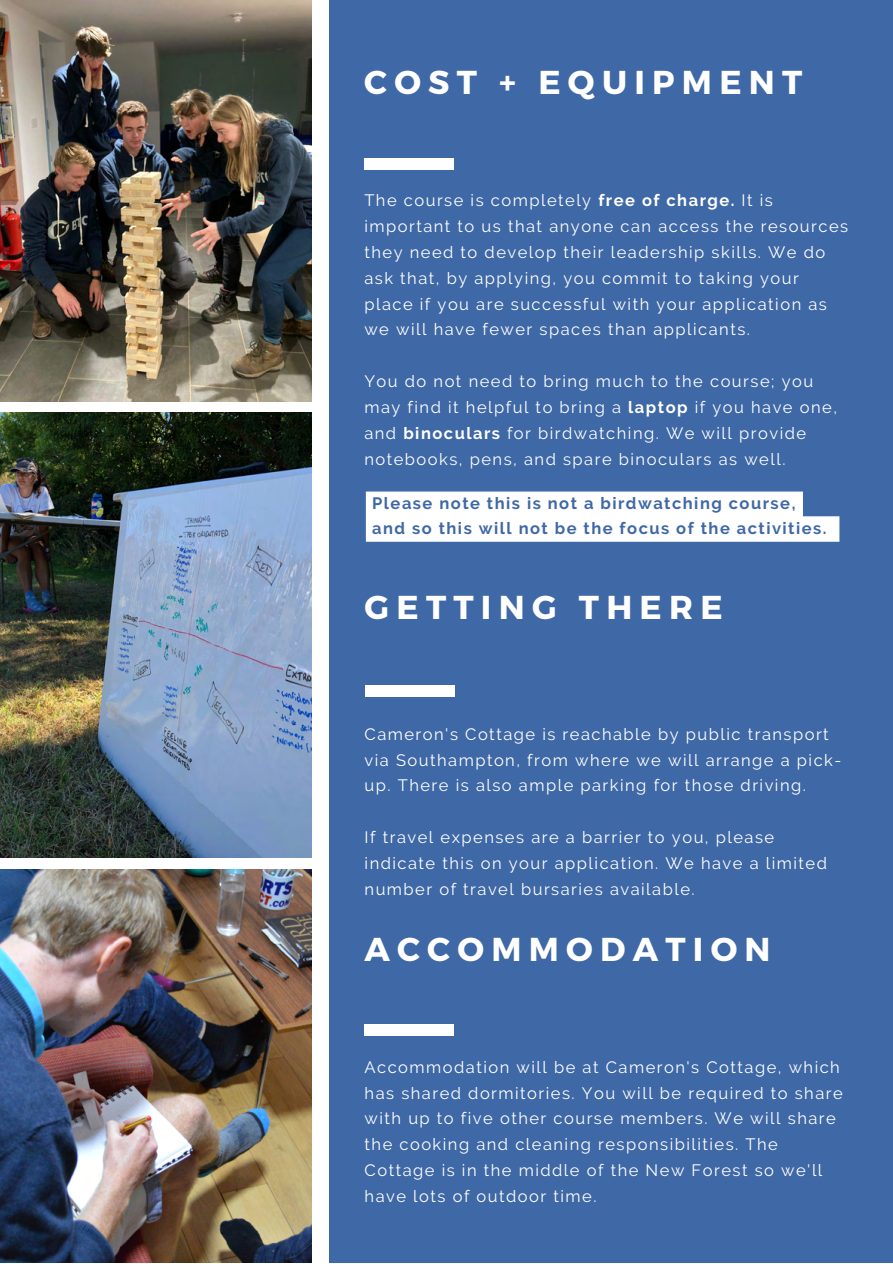
<style>
.page{position:relative;width:893px;height:1264px;background:#fff}
.page>*{position:absolute;margin:0;border:0;box-sizing:border-box;transform-origin:0 0}
.t1{font:700 33px "Montserrat";letter-spacing:.22em;color:#fff}
.t2{font:16.5px/25.8px "Raleway";letter-spacing:.09em;color:#fff}
.t3{font:700 16.5px/24.8px "Raleway";letter-spacing:.09em;color:#3f68a6}
.s1{font-weight:700}
</style>
<div class="page">
<img style="left:0;top:0;width:311px;height:401px">
<img style="left:0;top:869px;width:311px;height:393px">
<img style="left:0;top:412px;width:311px;height:445px">
<div style="left:329px;top:0;width:563px;height:1262px;background:#3f68a6"></div>
<div style="left:364px;top:685px;width:90px;height:11px;background:#fff"></div>
<div style="left:364px;top:1024px;width:90px;height:11px;background:#fff"></div>
<div style="left:364px;top:158px;width:90px;height:11px;background:#fff"></div>
<div style="left:366px;top:491px;width:473px;height:50px;background:#fff"></div>
<p class="t1" style="left:364px;top:61px;width:439px">COST + EQUIPMENT</p>
<p class="t2" style="left:364px;top:187px;width:485px">The course is completely <span class="s1">free of charge.</span> It is important to us that anyone can access the resources they need to develop their leadership skills. We do ask that, by applying, you commit to taking your place if you are successful with your application as we will have fewer spaces than applicants.</p>
<p class="t2" style="left:364px;top:368px;width:474px">You do not need to bring much to the course; you may find it helpful to bring a <span class="s1">laptop</span> if you have one, and <span class="s1">binoculars</span> for birdwatching. We will provide notebooks, pens, and spare binoculars as well.</p>
<p class="t3" style="left:372px;top:491px;width:456px">Please note this is not a birdwatching course, and so this will not be the focus of the activities.</p>
<p class="t1" style="left:364px;top:586px;width:359px">GETTING THERE</p>
<p class="t2" style="left:364px;top:721px;width:478px">Cameron's Cottage is reachable by public transport via Southampton, from where we will arrange a pick&shy;up. There is also ample parking for those driving.</p>
<p class="t2" style="left:364px;top:824px;width:464px">If travel expenses are a barrier to you, please indicate this on your application. We have a limited number of travel bursaries available.</p>
<p class="t1" style="left:364px;top:927px;width:407px">ACCOMMODATION</p>
<p class="t2" style="left:364px;top:1053px;width:479px">Accommodation will be at Cameron's Cottage, which has shared dormitories. You will be required to share with up to five other course members. We will share the cooking and cleaning responsibilities. The Cottage is in the middle of the New Forest so we'll have lots of outdoor time.</p>
</div>
